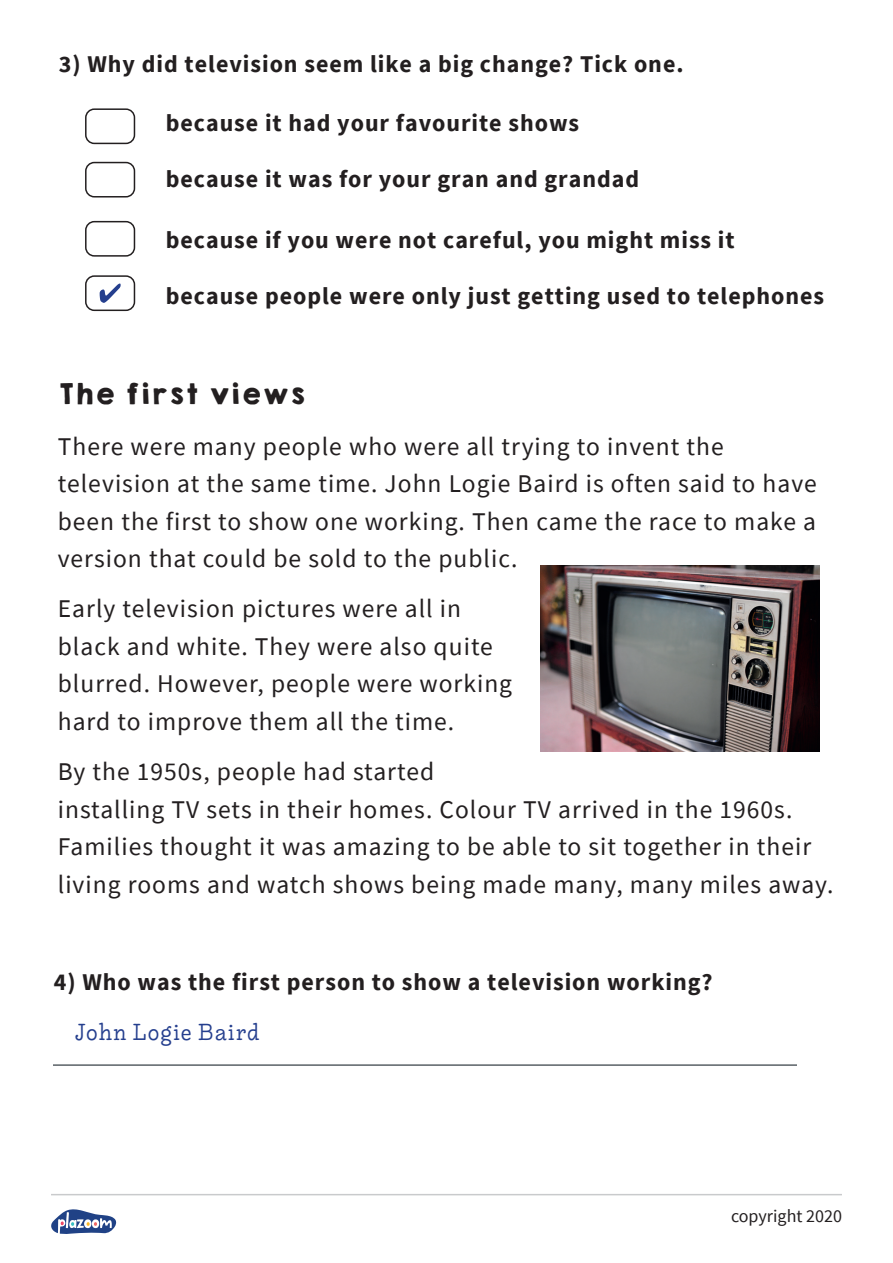
<style>
.page{position:relative;width:893px;height:1263px;background:#fff}
.page>*{position:absolute;margin:0;border:0;box-sizing:border-box;transform-origin:0 0}
.t1{font:25.5px/37.5px "Source Sans Pro";letter-spacing:.04em;color:#231f20}
.t2{font:25.5px "KGHAPPY Solid";letter-spacing:.04em;color:#231f20}
.t3{font:700 24px "Source Sans Pro";letter-spacing:.04em;color:#231f20}
.t4{font:22.5px "Liebe Ruth";letter-spacing:.04em;color:#253f8e}
.t5{font:18px "Source Sans Pro";color:#231f20}
</style>
<div class="page">
<hr style="left:51px;top:1194px;width:791px;height:1px;background:#c9cacc">
<svg style="left:51px;top:1209px;width:65px;height:25px"></svg>
<div style="left:85px;top:108px;width:50px;height:36px;border:2px solid #231f20;border-radius:9px"></div>
<div style="left:85px;top:162px;width:50px;height:35px;border:2px solid #231f20;border-radius:9px"></div>
<div style="left:85px;top:221px;width:50px;height:36px;border:2px solid #231f20;border-radius:9px"></div>
<div style="left:85px;top:275px;width:50px;height:36px;border:2px solid #231f20;border-radius:9px"></div>
<hr style="left:53px;top:1064px;width:743px;height:2px;background:#5a6166">
<img style="left:541px;top:566px;width:279px;height:185px">
<svg style="left:100px;top:284px;width:21px;height:19px"></svg>
<p class="t3" style="left:59px;top:48px;width:626px">3) Why did television seem like a big change? Tick one.</p>
<p class="t3" style="left:166px;top:106px;width:415px">because it had your favourite shows</p>
<p class="t3" style="left:166px;top:163px;width:475px">because it was for your gran and grandad</p>
<p class="t3" style="left:166px;top:224px;width:570px">because if you were not careful, you might miss it</p>
<p class="t3" style="left:166px;top:279px;width:660px">because people were only just getting used to telephones</p>
<p class="t2" style="left:58px;top:375px;width:249px">The first views</p>
<p class="t1" style="left:58px;top:427px;width:760px">There were many people who were all trying to invent the television at the same time. John Logie Baird is often said to have been the first to show one working. Then came the race to make a version that could be sold to the public.</p>
<p class="t1" style="left:58px;top:590px;width:456px">Early television pictures were all in black and white. They were also quite blurred. However, people were working hard to improve them all the time.</p>
<p class="t1" style="left:58px;top:753px;width:777px">By the 1950s, people had started<br>installing TV sets in their homes. Colour TV arrived in the 1960s.<br>Families thought it was amazing to be able to sit together in their living rooms and watch shows being made many, many miles away.</p>
<p class="t3" style="left:54px;top:965px;width:660px">4) Who was the first person to show a television working?</p>
<p class="t4" style="left:75px;top:1019px;width:186px">John Logie Baird</p>
<p class="t5" style="left:731px;top:1205px;width:112px">copyright 2020</p>
</div>
